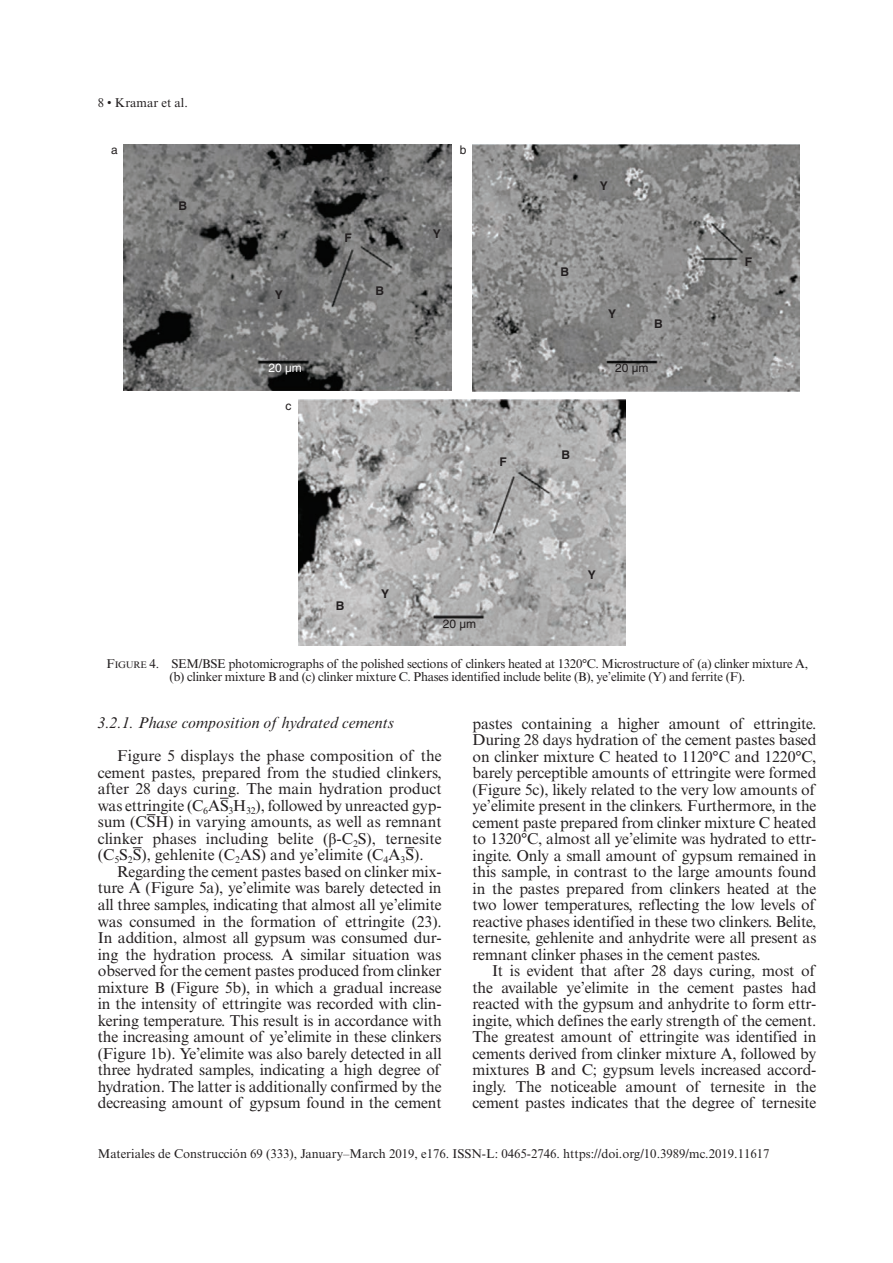
<style>
.page{position:relative;width:893px;height:1263px;background:#fff}
.page>*{position:absolute;margin:0;border:0;box-sizing:border-box;transform-origin:0 0}
.Text{font:15.75px/16.5px "Times New Roman MT Std";letter-spacing:-.01em;color:#231f20;text-align:justify}
._3_hd{font:italic 15.75px "Times New Roman MT Std";color:#231f20}
.Fig_leg{font:12.75px/12.8px "Times New Roman MT Std";letter-spacing:-.02em;color:#231f20;text-align:center}
.Fig_leg-2{font:12.75px "Times New Roman MT Std";color:#231f20}
.t1{font:700 12px "Helvetica";color:#231f20}
.t2{font:12px "Helvetica";color:#231f20}
.t3{font:12px "Helvetica";color:#fff}
.s1{font-style:inherit}
.s2{font-size:9.6px}
.s3{font-family:"Times New Roman"}
</style>
<div class="page">
<img style="left:298px;top:400px;width:328px;height:246px">
<img style="left:473px;top:144px;width:327px;height:247px">
<img style="left:124px;top:144px;width:327px;height:247px">
<p class="Fig_leg-2" style="left:98px;top:95px;width:92px">8 • Kramar et al.</p>
<p class="t2" style="left:111px;top:143px;width:8px">a</p>
<p class="t1" style="left:178px;top:199px;width:10px">B</p>
<p class="t1" style="left:275px;top:287px;width:10px">Y</p>
<p class="t3" style="left:268px;top:361px;width:35px">20 µm</p>
<p class="t2" style="left:285px;top:399px;width:7px">c</p>
<p class="t1" style="left:345px;top:230px;width:9px">F</p>
<p class="t1" style="left:375px;top:283px;width:10px">B</p>
<p class="t2" style="left:460px;top:143px;width:8px">b</p>
<p class="t1" style="left:433px;top:227px;width:10px">Y</p>
<p class="t1" style="left:500px;top:455px;width:9px">F</p>
<p class="t1" style="left:336px;top:599px;width:10px">B</p>
<p class="t1" style="left:381px;top:587px;width:10px">Y</p>
<p class="t2" style="left:443px;top:617px;width:35px">20 µm</p>
<p class="t1" style="left:600px;top:179px;width:10px">Y</p>
<p class="t1" style="left:561px;top:264px;width:10px">B</p>
<p class="t1" style="left:562px;top:448px;width:10px">B</p>
<p class="t1" style="left:608px;top:307px;width:10px">Y</p>
<p class="t1" style="left:654px;top:316px;width:10px">B</p>
<p class="t2" style="left:615px;top:361px;width:35px">20 µm</p>
<p class="t1" style="left:588px;top:567px;width:10px">Y</p>
<p class="t1" style="left:745px;top:254px;width:9px">F</p>
<p class="Fig_leg" style="left:107px;top:658px;width:703px"><span class="s1">F</span><span class="s2">IGURE</span> 4. SEM/BSE photomicrographs of the polished sections of clinkers heated at 1320°C. Microstructure of (a) clinker mixture A, (b) clinker mixture B and (c) clinker mixture C. Phases identified include belite (B), ye’elimite (Y) and ferrite (F).</p>
<p class="_3_hd" style="left:98px;top:714px;width:298px">3.2.1. Phase composition of hydrated cements</p>
<p class="Text" style="left:98px;top:748px;width:345px;text-indent:19px">Figure 5 displays the phase composition of the cement pastes, prepared from the studied clinkers, after 28 days curing. The main hydration product was ettringite (C<sub>6</sub>AS<sub>3</sub>H<sub>32</sub>), followed by unreacted gyp&shy;sum (CSH) in varying amounts, as well as remnant clinker phases including belite (<span class="s3">β</span>-C<sub>2</sub>S), ternesite (C<sub>5</sub>S<sub>2</sub>S), gehlenite (C<sub>2</sub>AS) and ye’elimite (C<sub>4</sub>A<sub>3</sub>S).</p>
<p class="Text" style="left:98px;top:863px;width:345px;text-indent:19px">Regarding the cement pastes based on clinker mix&shy;ture A (Figure 5a), ye’elimite was barely detected in all three samples, indicating that almost all ye’elimite was consumed in the formation of ettringite (23).<br>In addition, almost all gypsum was consumed dur&shy;ing the hydration process. A similar situation was observed for the cement pastes produced from clinker mixture B (Figure 5b), in which a gradual increase in the intensity of ettringite was recorded with clin&shy;kering temperature. This result is in accordance with the increasing amount of ye’elimite in these clinkers (Figure 1b). Ye’elimite was also barely detected in all three hydrated samples, indicating a high degree of hydration. The latter is additionally confirmed by the decreasing amount of gypsum found in the cement</p>
<p class="Text" style="left:473px;top:715px;width:345px">pastes containing a higher amount of ettringite.<br>During 28 days hydration of the cement pastes based on clinker mixture C heated to 1120°C and 1220°C, barely perceptible amounts of ettringite were formed (Figure 5c), likely related to the very low amounts of ye’elimite present in the clinkers. Furthermore, in the cement paste prepared from clinker mixture C heated to 1320°C, almost all ye’elimite was hydrated to ettr&shy;ingite. Only a small amount of gypsum remained in this sample, in contrast to the large amounts found in the pastes prepared from clinkers heated at the two lower temperatures, reflecting the low levels of reactive phases identified in these two clinkers. Belite, ternesite, gehlenite and anhydrite were all present as remnant clinker phases in the cement pastes.</p>
<p class="Text" style="left:473px;top:962px;width:345px;text-indent:19px">It is evident that after 28 days curing, most of the available ye’elimite in the cement pastes had reacted with the gypsum and anhydrite to form ettr&shy;ingite, which defines the early strength of the cement.<br>The greatest amount of ettringite was identified in cements derived from clinker mixture A, followed by mixtures B and C; gypsum levels increased accord&shy;ingly. The noticeable amount of ternesite in the cement pastes indicates that the degree of ternesite</p>
<p class="Fig_leg-2" style="left:98px;top:1146px;width:673px">Materiales de Construcción 69 (333), January–March 2019, e176. ISSN-L: 0465-2746. https://doi.org/10.3989/mc.2019.11617</p>
</div>
